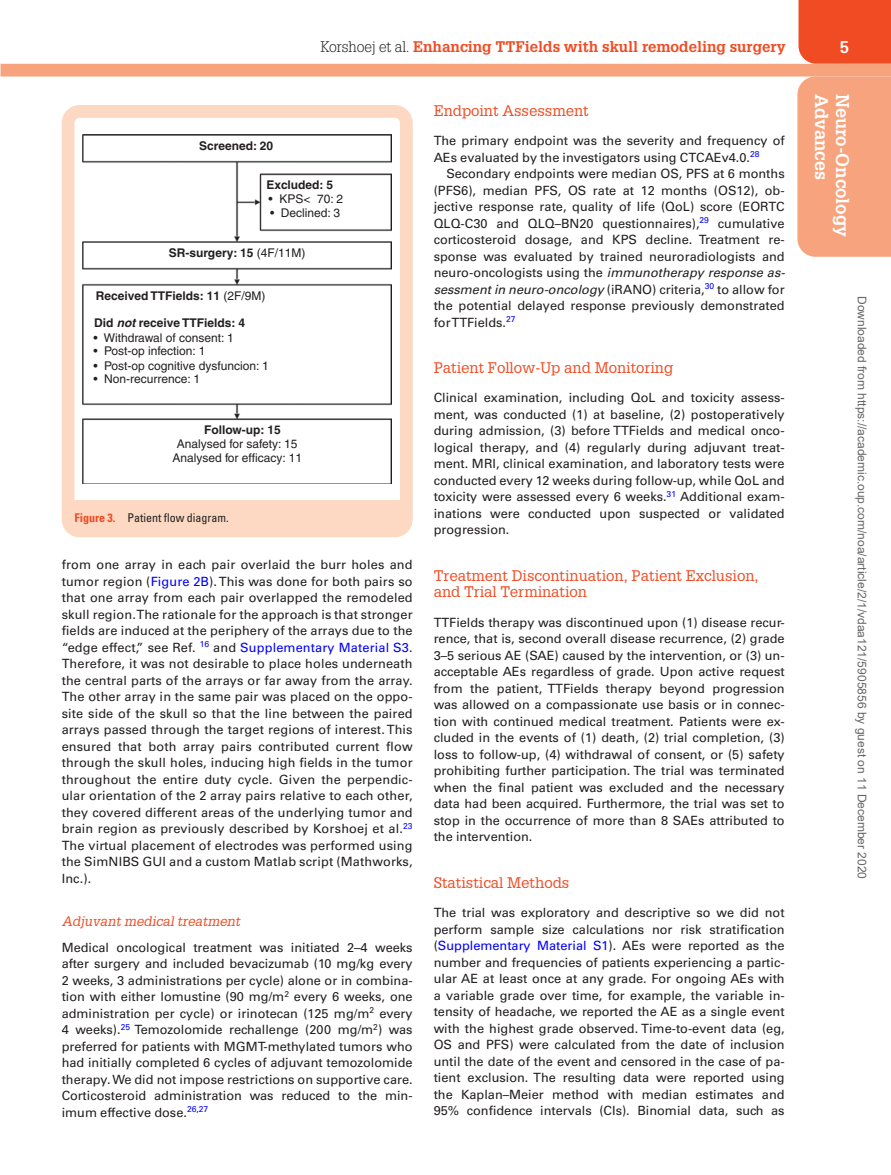
<style>
.page{position:relative;width:891px;height:1175px;background:#fff}
.page>*{position:absolute;margin:0;border:0;box-sizing:border-box;transform-origin:0 0}
.t1{font:700 18px "Glypha LT Std";color:#fff}
.t2{font:700 16.5px "Glypha LT Std";color:#fff}
.t3{font:15px/16.5px "Glypha LT Std";color:#f04b22}
.t4{font:700 15px "Glypha LT Std";color:#f04b22}
.t5{font:italic 13.5px "Glypha LT Std";color:#f04b22}
.t6{font:12.75px/16.5px "Univers LT Std";color:#231f20;text-align:justify}
.t7{font:12px/14.1px "Helvetica";color:#231f20;text-align:center}
.t8{font:700 12px "Helvetica";color:#231f20}
.t9{font:12px "Arial";color:#666}
.t10{font:condensed 12px "Univers LT Std";color:#231f20}
.s1{font-weight:300;color:#231f20}
.s2{font-style:italic}
.s3{color:#00f}
.s4{font-weight:400}
.s5{font-weight:700;color:#f04b22}
</style>
<div class="page">
<div style="left:799px;top:0;width:92px;height:64px;background:#f04b22"></div>
<div style="left:1px;top:64px;width:890px;height:12px;background:#f7a37d"></div>
<div style="left:797px;top:76px;width:94px;height:181px;background:#f7a37d"></div>
<div style="left:65px;top:500px;width:344px;height:29px;background:#fdd8c3"></div>
<img style="left:83px;top:134px;width:308px;height:350px">
<div style="left:62px;top:105px;width:351px;height:432px;border:13px solid #fdd8c3;border-radius:12px"></div>
<p class="t4" style="left:320px;top:37px;width:467px"><span class="s1">Korshoej et al.</span> Enhancing TTFields with skull remodeling surgery</p>
<p class="t2" style="left:840px;top:37px;width:11px">5</p>
<h1 class="t1" style="left:833px;top:94px;width:88px;rotate:90deg">Advances</h1>
<h1 class="t1" style="left:854px;top:94px;width:145px;rotate:90deg">Neuro-Oncology</h1>
<p class="t3" style="left:434px;top:102px;width:157px">Endpoint Assessment</p>
<p class="t6" style="left:434px;top:132px;width:353px">The primary endpoint was the severity and frequency of<br>AEs evaluated by the investigators using CTCAEv4.0.<sup>28</sup></p>
<p class="t6" style="left:434px;top:165px;width:353px;text-indent:13px">Secondary endpoints were median OS, PFS at 6 months (PFS6), median PFS, OS rate at 12 months (OS12), ob&shy;jective response rate, quality of life (QoL) score (EORTC QLQ-C30 and QLQ–BN20 questionnaires),<sup>29</sup> cumulative corticosteroid dosage, and KPS decline. Treatment re&shy;sponse was evaluated by trained neuroradiologists and neuro-oncologists using the <span class="s2">immunotherapy response as&shy;sessment in neuro-oncology</span> (iRANO) criteria,<sup>30</sup> to allow for the potential delayed response previously demonstrated for TTFields.<sup>27</sup></p>
<p class="t3" style="left:434px;top:359px;width:241px">Patient Follow-Up and Monitoring</p>
<p class="t6" style="left:434px;top:390px;width:353px">Clinical examination, including QoL and toxicity assess&shy;ment, was conducted (1) at baseline, (2) postoperatively during admission, (3) before TTFields and medical onco&shy;logical therapy, and (4) regularly during adjuvant treat&shy;ment. MRI, clinical examination, and laboratory tests were conducted every 12 weeks during follow-up, while QoL and toxicity were assessed every 6 weeks.<sup>31</sup> Additional exam&shy;inations were conducted upon suspected or validated progression.</p>
<p class="t3" style="left:434px;top:567px;width:327px">Treatment Discontinuation, Patient Exclusion, and Trial Termination</p>
<p class="t6" style="left:434px;top:614px;width:353px">TTFields therapy was discontinued upon (1) disease recur&shy;rence, that is, second overall disease recurrence, (2) grade 3–5 serious AE (SAE) caused by the intervention, or (3) un&shy;acceptable AEs regardless of grade. Upon active request from the patient, TTFields therapy beyond progression was allowed on a compassionate use basis or in connec&shy;tion with continued medical treatment. Patients were ex&shy;cluded in the events of (1) death, (2) trial completion, (3) loss to follow-up, (4) withdrawal of consent, or (5) safety prohibiting further participation. The trial was terminated when the final patient was excluded and the necessary data had been acquired. Furthermore, the trial was set to stop in the occurrence of more than 8 SAEs attributed to the intervention.</p>
<p class="t3" style="left:434px;top:874px;width:137px">Statistical Methods</p>
<p class="t6" style="left:434px;top:904px;width:353px">The trial was exploratory and descriptive so we did not perform sample size calculations nor risk stratification (<span class="s3">Supplementary Material S1</span>). AEs were reported as the number and frequencies of patients experiencing a partic&shy;ular AE at least once at any grade. For ongoing AEs with a variable grade over time, for example, the variable in&shy;tensity of headache, we reported the AE as a single event with the highest grade observed. Time-to-event data (eg, OS and PFS) were calculated from the date of inclusion until the date of the event and censored in the case of pa&shy;tient exclusion. The resulting data were reported using the Kaplan–Meier method with median estimates and 95% confidence intervals (CIs). Binomial data, such as</p>
<p class="t8" style="left:199px;top:138px;width:76px">Screened: 20</p>
<p class="t8" style="left:266px;top:178px;width:68px">Excluded: 5</p>
<p class="t7" style="left:269px;top:192px;width:76px">• KPS&lt; 70: 2</p>
<p class="t7" style="left:270px;top:206px;width:72px">• Declined: 3</p>
<p class="t8" style="left:169px;top:245px;width:138px">SR-surgery: 15 <span class="s4">(4F/11M)</span></p>
<p class="t8" style="left:96px;top:289px;width:171px">Received TTFields: 11 <span class="s4">(2F/9M)</span></p>
<p class="t9" style="left:866px;top:296px;width:584px;rotate:90deg">Downloaded from https://academic.oup.com/noa/article/2/1/vdaa121/5905856 by guest on 11 December 2020</p>
<p class="t8" style="left:94px;top:315px;width:152px">Did <span class="s2">not</span> receive TTFields: 4</p>
<p class="t7" style="left:93px;top:330px;width:142px">• Withdrawal of consent: 1</p>
<p class="t7" style="left:93px;top:344px;width:114px">• Post-op infection: 1</p>
<p class="t7" style="left:93px;top:358px;width:177px">• Post-op cognitive dysfuncion: 1</p>
<p class="t7" style="left:93px;top:372px;width:108px">• Non-recurrence: 1</p>
<p class="t8" style="left:204px;top:423px;width:78px">Follow-up: 15</p>
<p class="t7" style="left:172px;top:436px;width:131px">Analysed for safety: 15<br>Analysed for efficacy: 11</p>
<p class="t10" style="left:74px;top:509px;width:156px"><span class="s5">Figure 3.</span> Patient flow diagram.</p>
<p class="t6" style="left:62px;top:556px;width:353px">from one array in each pair overlaid the burr holes and tumor region (<span class="s3">Figure 2B</span>). This was done for both pairs so that one array from each pair overlapped the remodeled skull region. The rationale for the approach is that stronger fields are induced at the periphery of the arrays due to the “edge effect,” see Ref. <sup>16</sup> and <span class="s3">Supplementary Material S3</span>.<br>Therefore, it was not desirable to place holes underneath the central parts of the arrays or far away from the array.<br>The other array in the same pair was placed on the oppo&shy;site side of the skull so that the line between the paired arrays passed through the target regions of interest. This ensured that both array pairs contributed current flow through the skull holes, inducing high fields in the tumor throughout the entire duty cycle. Given the perpendic&shy;ular orientation of the 2 array pairs relative to each other, they covered different areas of the underlying tumor and brain region as previously described by Korshoej et al.<sup>23<br></sup>The virtual placement of electrodes was performed using the SimNIBS GUI and a custom Matlab script (Mathworks, Inc.).</p>
<p class="t5" style="left:62px;top:913px;width:180px">Adjuvant medical treatment</p>
<p class="t6" style="left:62px;top:939px;width:353px">Medical oncological treatment was initiated 2–4 weeks after surgery and included bevacizumab (10 mg/kg every 2 weeks, 3 administrations per cycle) alone or in combina&shy;tion with either lomustine (90 mg/m<sup>2</sup> every 6 weeks, one administration per cycle) or irinotecan (125 mg/m<sup>2</sup> every 4 weeks).<sup>25</sup> Temozolomide rechallenge (200 mg/m<sup>2</sup>) was preferred for patients with MGMT-methylated tumors who had initially completed 6 cycles of adjuvant temozolomide therapy. We did not impose restrictions on supportive care.<br>Corticosteroid administration was reduced to the min&shy;imum effective dose.<sup>26</sup><sup>,</sup><sup>27</sup></p>
</div>
